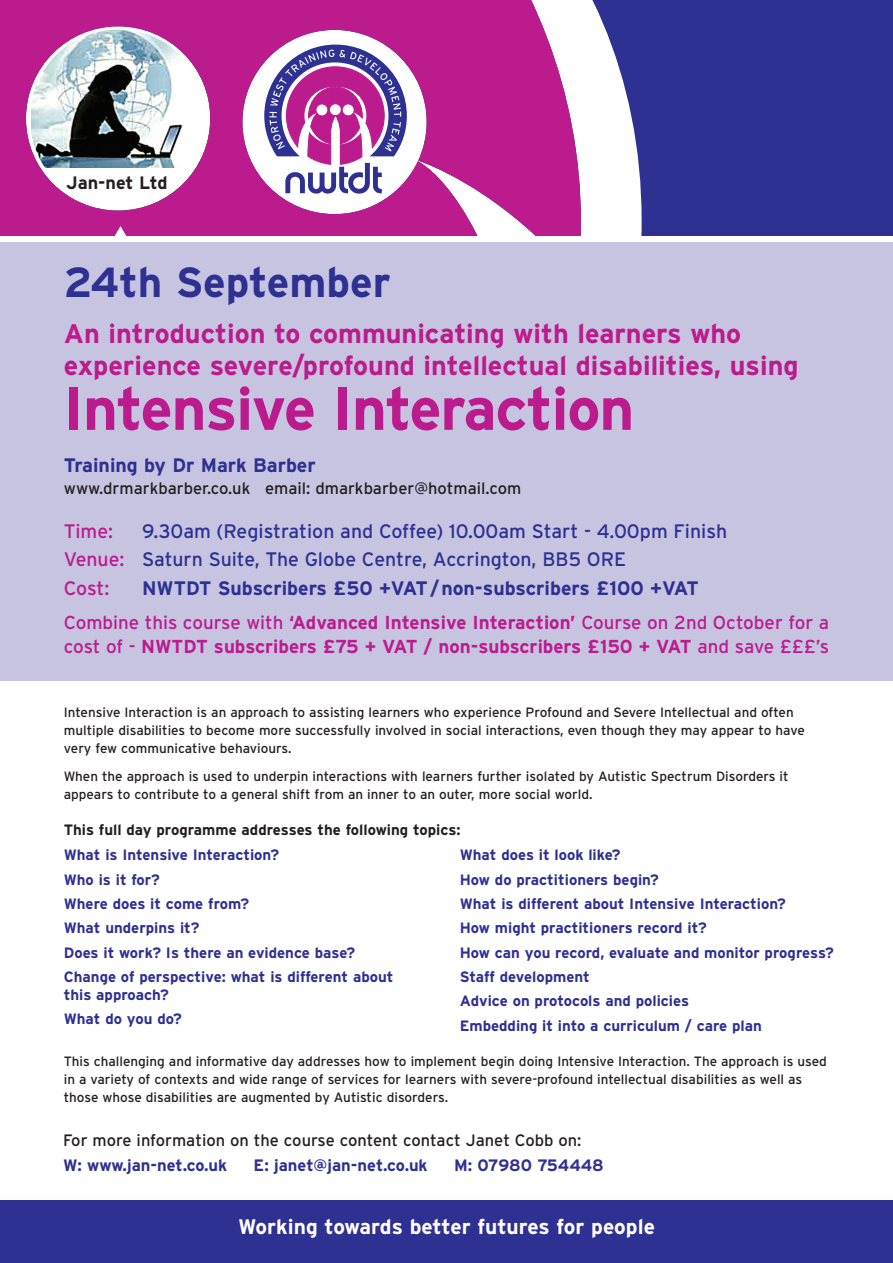
<style>
.page{position:relative;width:893px;height:1263px;background:#fff}
.page>*{position:absolute;margin:0;border:0;box-sizing:border-box;transform-origin:0 0}
.t1{font:700 60px "Interstate";letter-spacing:-.02em;color:#bc1b8d}
.t2{font:700 42px "Interstate";color:#2e3092}
.t3{font:700 27px/31.5px "Interstate";color:#bc1b8d}
.t4{font:700 21px "Interstate";color:#fff}
.t5{font:19.5px/28.5px "Interstate";color:#2e3092}
.t6{font:700 19.5px "Interstate";color:#2e3092}
.t7{font:19.5px "Interstate";color:#bc1b8d}
.t8{font:700 18.75px/24px "Interstate";color:#bc1b8d}
.t9{font:700 18px "Interstate";letter-spacing:-.01em;color:#231f20}
.t10{font:16.5px "Interstate";color:#231f20}
.t11{font:700 16.5px "Interstate";color:#2e3092}
.t12{font:700 15px/24.5px "Interstate";color:#2e3092}
.t13{font:700 15px "Interstate";color:#231f20}
.t14{font:13.5px/18px "Interstate";color:#231f20}
.s1{color:#bc1b8d}
.s2{font-weight:400}
</style>
<div class="page">
<div style="left:0;top:242px;width:893px;height:438px;background:#c6c4e1"></div>
<svg style="left:592px;top:0;width:301px;height:235px;background:#46479e"></svg>
<svg style="left:0;top:0;width:581px;height:235px;background:#c53c9d"></svg>
<svg style="left:264px;top:45px;width:143px;height:149px"></svg>
<div style="left:0;top:1201px;width:893px;height:62px;background:#2e3092"></div>
<div style="left:30px;top:29px;width:177px;height:178px;background:#fff;border-radius:50%"></div>
<img style="left:31px;top:29px;width:161px;height:138px">
<h3 class="t9" style="left:66px;top:172px;width:103px">Jan-net Ltd</h3>
<h2 class="t2" style="left:64px;top:257px;width:328px">24th September</h2>
<h3 class="t3" style="left:64px;top:318px;width:736px">An introduction to communicating with learners who experience severe/profound intellectual disabilities, using</h3>
<h1 class="t1" style="left:64px;top:374px;width:572px">Intensive Interaction</h1>
<h3 class="t6" style="left:64px;top:454px;width:254px">Training by Dr Mark Barber</h3>
<p class="t10" style="left:64px;top:479px;width:459px">www.drmarkbarber.co.uk email: dmarkbarber@hotmail.com</p>
<h3 class="t5" style="left:64px;top:517px;width:665px;text-indent:78px">9.30am (Registration and Coffee) 10.00am Start - 4.00pm Finish<br><span class="s1">Venue:</span> Saturn Suite, The Globe Centre, Accrington, BB5 ORE<br><span class="s1">Cost:</span></h3>
<h3 class="t7" style="left:64px;top:519px;width:51px">Time:</h3>
<h3 class="t6" style="left:142px;top:576px;width:558px">NWTDT Subscribers £50 +VAT/non-subscribers £100 +VAT</h3>
<h3 class="t8" style="left:64px;top:611px;width:767px"><span class="s2">Combine this course with</span> ‘Advanced Intensive Interaction’ <span class="s2">Course on 2nd October for a cost of -</span> NWTDT subscribers £75 + VAT / non-subscribers £150 + VAT <span class="s2">and save £££’s</span></h3>
<p class="t14" style="left:64px;top:703px;width:743px">Intensive Interaction is an approach to assisting learners who experience Profound and Severe Intellectual and often multiple disabilities to become more successfully involved in social interactions, even though they may appear to have very few communicative behaviours.</p>
<p class="t14" style="left:64px;top:767px;width:726px">When the approach is used to underpin interactions with learners further isolated by Autistic Spectrum Disorders it appears to contribute to a general shift from an inner to an outer, more social world.</p>
<p class="t13" style="left:64px;top:821px;width:398px">This full day programme addresses the following topics:</p>
<p class="t12" style="left:64px;top:843px;width:331px">What is Intensive Interaction?<br>Who is it for?<br>Where does it come from?<br>What underpins it?<br>Does it work? Is there an evidence base?<br>Change of perspective: what is different about</p>
<p class="t12" style="left:64px;top:983px;width:120px">this approach?<br>What do you do?</p>
<p class="t12" style="left:460px;top:843px;width:376px">What does it look like?<br>How do practitioners begin?<br>What is different about Intensive Interaction?<br>How might practitioners record it?<br>How can you record, evaluate and monitor progress?<br>Staff development<br>Advice on protocols and policies<br>Embedding it into a curriculum / care plan</p>
<p class="t14" style="left:64px;top:1052px;width:765px">This challenging and informative day addresses how to implement begin doing Intensive Interaction. The approach is used in a variety of contexts and wide range of services for learners with severe-profound intellectual disabilities as well as those whose disabilities are augmented by Autistic disorders.</p>
<p class="t10" style="left:63px;top:1130px;width:520px">For more information on the course content contact Janet Cobb on:</p>
<p class="t11" style="left:63px;top:1156px;width:166px">W: www.jan-net.co.uk</p>
<p class="t11" style="left:254px;top:1156px;width:176px">E: janet@jan-net.co.uk</p>
<p class="t11" style="left:454px;top:1156px;width:151px">M: 07980 754448</p>
<h3 class="t4" style="left:238px;top:1214px;width:418px">Working towards better futures for people</h3>
</div>
